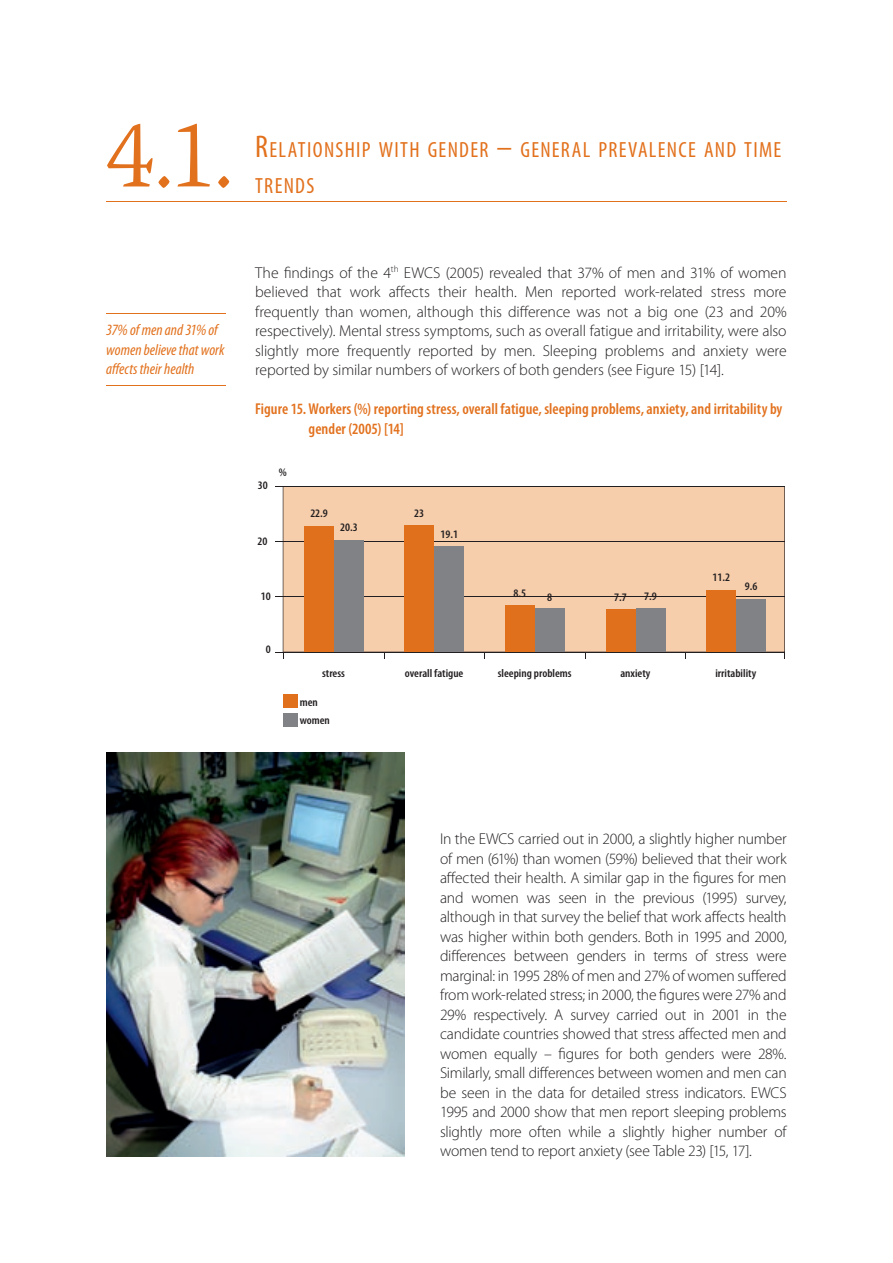
<style>
.page{position:relative;width:893px;height:1263px;background:#fff}
.page>*{position:absolute;margin:0;border:0;box-sizing:border-box;transform-origin:0 0}
.t1{font:300 96px "Warnock Pro";color:#e2711d}
.t2{font:condensed 22.05px "Myriad Pro";letter-spacing:.06em;color:#e2711d}
.t3{font:300 15.75px/19.5px "Myriad Pro";letter-spacing:-.01em;color:#231f20;text-align:justify}
.t4{font:600 condensed 15.75px/19.5px "Myriad Pro";letter-spacing:.005em;color:#e2711d}
.t5{font:italic condensed 15.75px/19.5px "Myriad Pro";color:#e2711d}
.t6{font:600 condensed 11.55px "Myriad Pro";color:#231f20;scale:1.07 1}
.s1{font-size:31.5px}
</style>
<div class="page">
<div style="left:283px;top:486px;width:502px;height:166px;background:#f7ceac"></div>
<hr style="left:275px;top:596px;width:509px;height:1px;background:#231f20">
<hr style="left:275px;top:486px;width:509px;height:1px;background:#231f20">
<hr style="left:275px;top:542px;width:509px;height:1px;background:#231f20">
<hr style="left:275px;top:652px;width:509px;height:1px;background:#231f20">
<div style="left:304px;top:526px;width:30px;height:126px;background:#e1701d"></div>
<div style="left:334px;top:540px;width:30px;height:112px;background:#808285"></div>
<div style="left:404px;top:525px;width:30px;height:127px;background:#e1701d"></div>
<div style="left:434px;top:546px;width:30px;height:106px;background:#808285"></div>
<div style="left:505px;top:605px;width:30px;height:47px;background:#e1701d"></div>
<div style="left:535px;top:608px;width:30px;height:44px;background:#808285"></div>
<div style="left:606px;top:609px;width:30px;height:43px;background:#e1701d"></div>
<div style="left:636px;top:608px;width:29px;height:44px;background:#808285"></div>
<div style="left:706px;top:590px;width:30px;height:62px;background:#e1701d"></div>
<div style="left:736px;top:599px;width:30px;height:53px;background:#808285"></div>
<div style="left:283px;top:694px;width:15px;height:14px;background:#e1701d"></div>
<div style="left:283px;top:713px;width:15px;height:14px;background:#808285"></div>
<hr style="left:106px;top:201px;width:681px;height:1px;background:#e2711d">
<img style="left:106px;top:752px;width:298px;height:405px">
<hr style="left:106px;top:313px;width:119px;height:1px;background:#e2711d">
<hr style="left:106px;top:385px;width:119px;height:1px;background:#e2711d">
<h1 class="t1" style="left:106px;top:97px;width:129px">4.1.</h1>
<h2 class="t2" style="left:255px;top:137px;width:528px"><span class="s1">R</span>ELATIONSHIP WITH GENDER <span class="s1">–</span> GENERAL PREVALENCE AND TIME</h2>
<h2 class="t2" style="left:255px;top:173px;width:61px">TRENDS</h2>
<p class="t5" style="left:106px;top:320px;width:120px">37% of men and 31% of women believe that work affects their health</p>
<p class="t3" style="left:255px;top:263px;width:533px">The findings of the 4<sup>th</sup> EWCS (2005) revealed that 37% of men and 31% of women believed that work affects their health. Men reported work-related stress more frequently than women, although this difference was not a big one (23 and 20% respectively). Mental stress symptoms, such as overall fatigue and irritability, were also slightly more frequently reported by men. Sleeping problems and anxiety were reported by similar numbers of workers of both genders (see Figure 15) [14].</p>
<p class="t4" style="left:309px;top:399px;width:475px;text-indent:-53px">Figure 15. Workers (%) reporting stress, overall fatigue, sleeping problems, anxiety, and irritability by gender (2005) [14]</p>
<p class="t6" style="left:258px;top:479px;width:11px">30</p>
<p class="t6" style="left:279px;top:466px;width:9px">%</p>
<p class="t6" style="left:258px;top:534px;width:11px">20</p>
<p class="t6" style="left:310px;top:507px;width:18px">22.9</p>
<p class="t6" style="left:340px;top:521px;width:18px">20.3</p>
<p class="t6" style="left:261px;top:590px;width:11px">10</p>
<p class="t6" style="left:266px;top:642px;width:6px">0</p>
<p class="t6" style="left:322px;top:667px;width:23px">stress</p>
<p class="t6" style="left:300px;top:696px;width:18px">men</p>
<p class="t6" style="left:300px;top:714px;width:30px">women</p>
<p class="t6" style="left:414px;top:506px;width:11px">23</p>
<p class="t6" style="left:440px;top:528px;width:18px">19.1</p>
<p class="t6" style="left:513px;top:587px;width:13px">8.5</p>
<p class="t6" style="left:547px;top:590px;width:6px">8</p>
<p class="t6" style="left:614px;top:590px;width:13px">7.7</p>
<p class="t6" style="left:644px;top:589px;width:13px">7.9</p>
<p class="t6" style="left:712px;top:571px;width:18px">11.2</p>
<p class="t6" style="left:745px;top:580px;width:13px">9.6</p>
<p class="t6" style="left:405px;top:667px;width:56px">overall fatigue</p>
<p class="t6" style="left:498px;top:667px;width:71px">sleeping problems</p>
<p class="t6" style="left:620px;top:667px;width:30px">anxiety</p>
<p class="t6" style="left:715px;top:667px;width:40px">irritability</p>
<p class="t3" style="left:440px;top:829px;width:348px">In the EWCS carried out in 2000, a slightly higher number of men (61%) than women (59%) believed that their work affected their health. A similar gap in the figures for men and women was seen in the previous (1995) survey, although in that survey the belief that work affects health was higher within both genders. Both in 1995 and 2000, differences between genders in terms of stress were marginal: in 1995 28% of men and 27% of women suffered from work-related stress; in 2000, the figures were 27% and 29% respectively. A survey carried out in 2001 in the candidate countries showed that stress affected men and women equally – figures for both genders were 28%.<br>Similarly, small differences between women and men can be seen in the data for detailed stress indicators. EWCS 1995 and 2000 show that men report sleeping problems slightly more often while a slightly higher number of women tend to report anxiety (see Table 23) [15, 17].</p>
</div>
